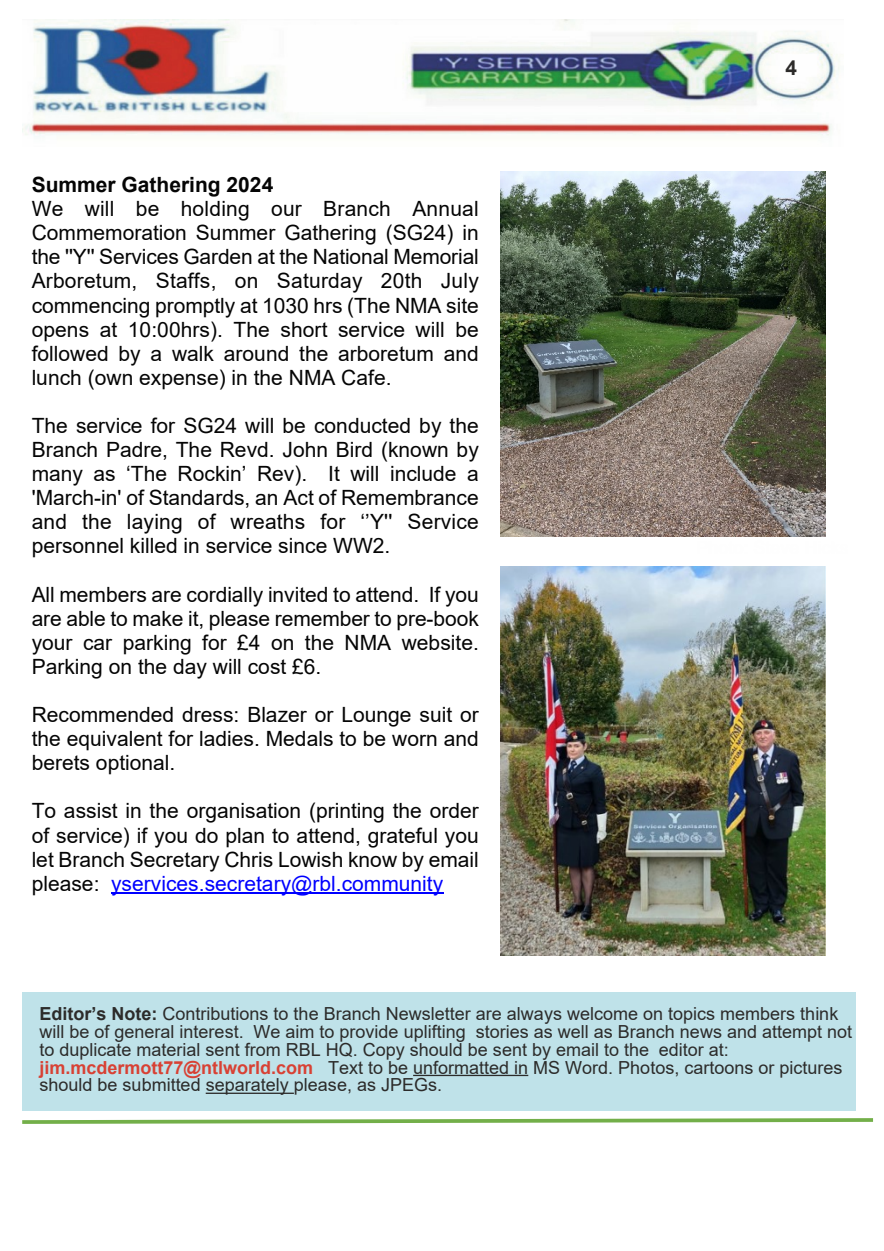
<style>
.page{position:relative;width:884px;height:1251px;background:#fff}
.page>*{position:absolute;margin:0;border:0;box-sizing:border-box;transform-origin:0 0}
.t1{font:21px/24.2px "Arial";color:#050505;text-align:justify}
.t2{font:700 21px "Arial";color:#050505}
.t3{font:700 20.85px "Arial";color:#2c2b2a}
.t4{font:18px/17.9px "Arial";color:#2c2b2a}
.s1{color:#00f}
.s2{font-weight:700}
.s3{font-weight:700;color:#d84134}
</style>
<div class="page">
<img style="left:22px;top:20px;width:817px;height:116px">
<svg style="left:22px;top:1118px;width:851px;height:6px"></svg>
<div style="left:22px;top:991px;width:834px;height:119px;background:#bfe2e9"></div>
<hr style="left:413px;top:1074px;width:115px;height:1px;background:#2c2b2a">
<hr style="left:206px;top:1092px;width:88px;height:1px;background:#2c2b2a">
<hr style="left:111px;top:892px;width:332px;height:1px;background:#00f">
<img style="left:500px;top:171px;width:325px;height:365px">
<img style="left:500px;top:566px;width:325px;height:389px">
<p class="t2" style="left:32px;top:177px;width:243px">Summer Gathering 2024</p>
<p class="t1" style="left:32px;top:198px;width:449px">We will be holding our Branch Annual Commemoration Summer Gathering (SG24) in the ''Y'' Services Garden at the National Memorial Arboretum, Staffs, on Saturday 20th July commencing promptly at 1030 hrs (The NMA site opens at 10:00hrs). The short service will be followed by a walk around the arboretum and lunch (own expense) in the NMA Cafe.</p>
<p class="t1" style="left:32px;top:415px;width:449px">The service for SG24 will be conducted by the Branch Padre, The Revd. John Bird (known by many as ‘The Rockin’ Rev). It will include a 'March-in' of Standards, an Act of Remembrance and the laying of wreaths for ‘’Y'' Service personnel killed in service since WW2.</p>
<p class="t1" style="left:32px;top:584px;width:449px">All members are cordially invited to attend. If you are able to make it, please remember to pre-book your car parking for £4 on the NMA website.<br>Parking on the day will cost £6.</p>
<p class="t1" style="left:32px;top:704px;width:449px">Recommended dress: Blazer or Lounge suit or the equivalent for ladies. Medals to be worn and berets optional.</p>
<p class="t1" style="left:32px;top:800px;width:449px">To assist in the organisation (printing the order of service) if you do plan to attend, grateful you let Branch Secretary Chris Lowish know by email please: <span class="s1">yservices.secretary@rbl.community</span></p>
<p class="t3" style="left:785px;top:59px;width:13px">4</p>
<p class="t4" style="left:39px;top:1006px;width:814px"><span class="s2">Editor’s Note:</span> Contributions to the Branch Newsletter are always welcome on topics members think will be of general interest. We aim to provide uplifting stories as well as Branch news and attempt not to duplicate material sent from RBL HQ. Copy should be sent by email to the editor at: <span class="s3">jim.mcdermott77@ntlworld.com</span> Text to be unformatted in MS Word. Photos, cartoons or pictures should be submitted separately please, as JPEGs.</p>
</div>
